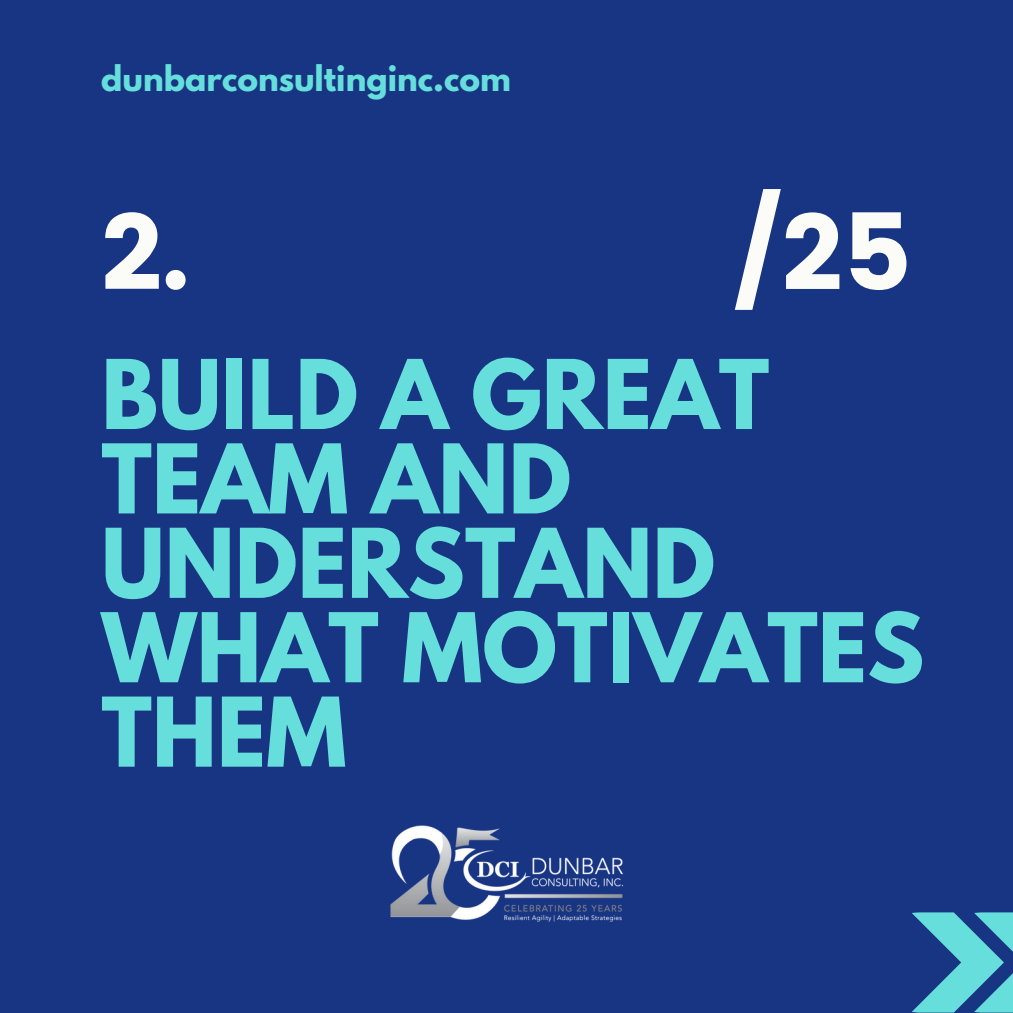
<style>
.page{position:relative;width:1013px;height:1013px;background:#fff}
.page>*{position:absolute;margin:0;border:0;box-sizing:border-box;transform-origin:0 0}
.t1{font:106.25px "Poppins";color:#fbfcf7}
.t2{font:700 85px/84.4px "League Spartan";color:#66dfdc}
.t3{font:700 31.25px "League Spartan";color:#66dfdc}
</style>
<div class="page">
<div style="left:0;top:0;width:1012px;height:1012px;background:#183583"></div>
<svg style="left:912px;top:912px;width:100px;height:100px"></svg>
<img style="left:390px;top:825px;width:234px;height:97px">
<h1 class="t3" style="left:101px;top:63px;width:411px">dunbarconsultinginc.com</h1>
<p class="t1" style="left:101px;top:191px;width:89px">2.</p>
<h2 class="t1" style="left:733px;top:191px;width:179px">/25</h2>
<h1 class="t2" style="left:101px;top:363px;width:824px">BUILD A GREAT<br>TEAM AND<br>UNDERSTAND<br>WHAT MOTIVATES<br>THEM</h1>
</div>
